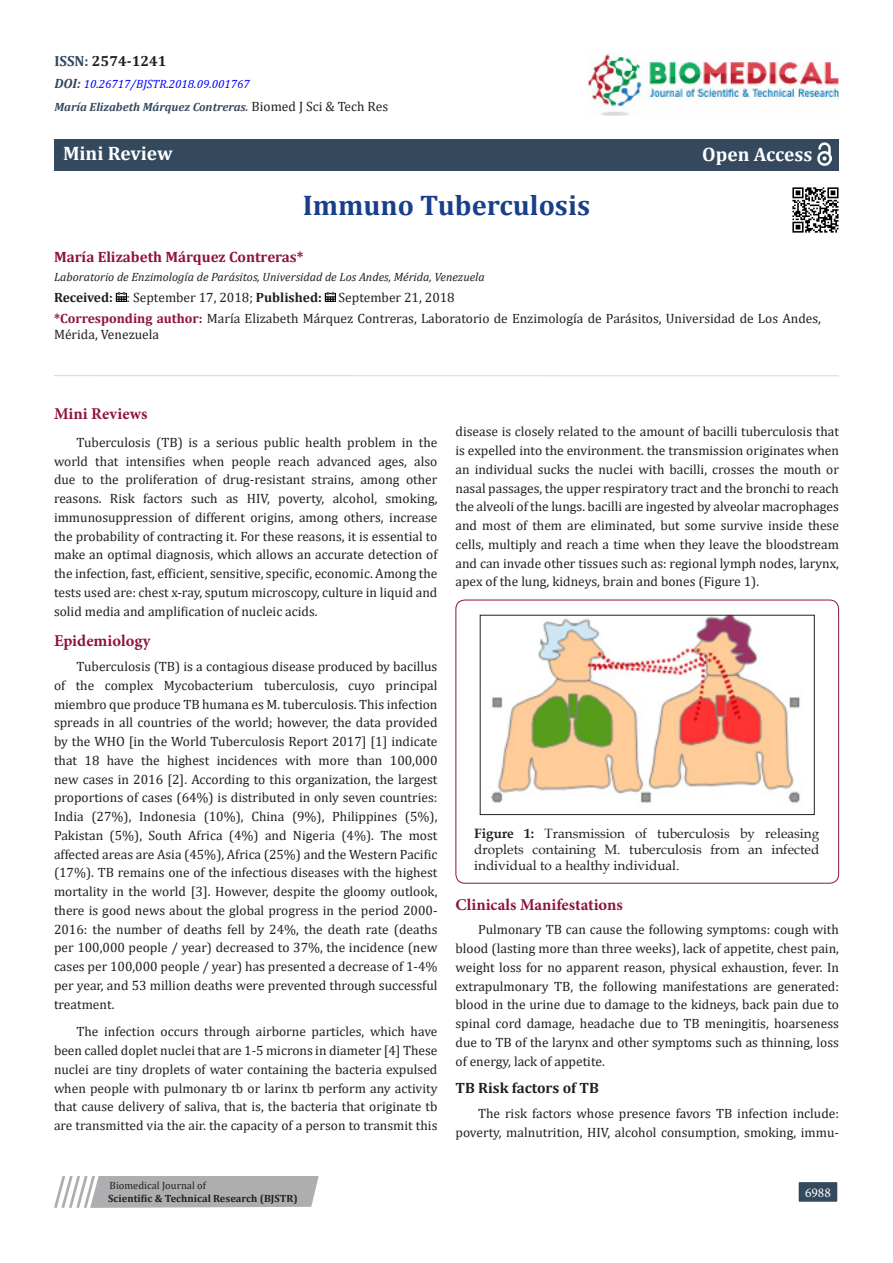
<style>
.page{position:relative;width:893px;height:1263px;background:#fff}
.page>*{position:absolute;margin:0;border:0;box-sizing:border-box;transform-origin:0 0}
.t1{font:700 28.5px "Cambria";color:#183f89}
.t2{font:700 19.5px "Cambria";color:#fff}
.t3{font:700 16.5px "Minion Pro";color:#8f133a}
.t4{font:700 15px "Cambria";color:#8f133a}
.t5{font:700 15px "Cambria";color:#231f20}
.t6{font:700 14.7px "Cambria";color:#231f20}
.t7{font:13.5px/18.8px "Cambria";color:#231f20;text-align:justify}
.t8{font:13.5px/16.2px "Book Antiqua";color:#231f20;text-align:justify}
.t9{font:13.5px "Minion Pro";color:#fff}
.t10{font:italic 12px "Cambria";color:#231f20}
.t11{font:italic 700 12px "Cambria";color:#34495e}
.t12{font:italic 12px "Cambria";color:#00f}
.t13{font:700 10.5px "Cambria";color:#231f20}
.t14{font:10.5px "Cambria";color:#231f20}
.s1{color:#34495e}
.s2{font-weight:700;font-size:13.5px;color:#34495e}
.s3{font-weight:400;font-size:13.5px;color:#231f20}
.s4{font-weight:400;font-style:normal;font-size:13.5px;color:#231f20}
.s5{font-weight:700}
.s6{font-weight:700;color:#8f133a}
</style>
<div class="page">
<div style="left:798px;top:1181px;width:40px;height:21px;background:#34495e"></div>
<div style="left:797px;top:1180px;width:42px;height:23px;border:2px solid #fff"></div>
<img style="left:587px;top:54px;width:252px;height:62px">
<div style="left:54px;top:139px;width:785px;height:32px;background:#34495e"></div>
<img style="left:817px;top:143px;width:14px;height:23px">
<svg style="left:54px;top:1176px;width:265px;height:32px;background:#b8b8ba"></svg>
<div style="left:455px;top:600px;width:384px;height:283px;border:1px solid #8f133a;border-radius:9px"></div>
<img style="left:491px;top:617px;width:309px;height:186px">
<div style="left:480px;top:615px;width:334px;height:200px;border:1px solid #231f20"></div>
<svg style="left:116px;top:292px;width:11px;height:10px"></svg>
<svg style="left:325px;top:292px;width:11px;height:10px"></svg>
<hr style="left:54px;top:375px;width:785px;height:1px;background:#e0cfe7">
<img style="left:792px;top:187px;width:47px;height:46px">
<p class="t6" style="left:54px;top:50px;width:114px"><span class="s1">ISSN:</span> 2574-1241</p>
<p class="t12" style="left:54px;top:76px;width:197px"><span class="s2">DOI:</span> 10.26717/BJSTR.2018.09.001767</p>
<p class="t11" style="left:54px;top:98px;width:335px">María Elizabeth Márquez Contreras<span class="s3">.</span> <span class="s4">Biomed J Sci &amp; Tech Res</span></p>
<p class="t2" style="left:63px;top:140px;width:111px">Mini Review</p>
<p class="t1" style="left:303px;top:185px;width:289px">Immuno Tuberculosis</p>
<p class="t2" style="left:702px;top:140px;width:112px">Open Access</p>
<p class="t4" style="left:54px;top:246px;width:251px">María Elizabeth Márquez Contreras*</p>
<p class="t10" style="left:54px;top:269px;width:432px">Laboratorio de Enzimología de Parásitos, Universidad de Los Andes, Mérida, Venezuela</p>
<p class="t7" style="left:54px;top:288px;width:402px"><span class="s5">Received:</span> : September 17, 2018; <span class="s5">Published:</span> September 21, 2018</p>
<p class="t7" style="left:54px;top:310px;width:768px;line-height:16.2px"><span class="s6">*Corresponding author:</span> María Elizabeth Márquez Contreras, Laboratorio de Enzimología de Parásitos, Universidad de Los Andes,<br>Mérida, Venezuela</p>
<p class="t3" style="left:54px;top:402px;width:95px">Mini Reviews</p>
<p class="t7" style="left:54px;top:433px;width:385px;text-indent:22px">Tuberculosis (TB) is a serious public health problem in the world that intensifies when people reach advanced ages, also due to the proliferation of drug-resistant strains, among other reasons. Risk factors such as HIV, poverty, alcohol, smoking, immunosuppression of different origins, among others, increase the probability of contracting it. For these reasons, it is essential to make an optimal diagnosis, which allows an accurate detection of the infection, fast, efficient, sensitive, specific, economic. Among the tests used are: chest x-ray, sputum microscopy, culture in liquid and solid media and amplification of nucleic acids.</p>
<p class="t3" style="left:54px;top:629px;width:98px">Epidemiology</p>
<p class="t7" style="left:54px;top:657px;width:385px;text-indent:22px">Tuberculosis (TB) is a contagious disease produced by bacillus of the complex Mycobacterium tuberculosis, cuyo principal miembro que produce TB humana es M. tuberculosis. This infection spreads in all countries of the world; however, the data provided by the WHO [in the World Tuberculosis Report 2017] [1] indicate that 18 have the highest incidences with more than 100,000 new cases in 2016 [2]. According to this organization, the largest proportions of cases (64%) is distributed in only seven countries:<br>India (27%), Indonesia (10%), China (9%), Philippines (5%), Pakistan (5%), South Africa (4%) and Nigeria (4%). The most affected areas are Asia (45%), Africa (25%) and the Western Pacific (17%). TB remains one of the infectious diseases with the highest mortality in the world [3]. However, despite the gloomy outlook, there is good news about the global progress in the period 2000- 2016: the number of deaths fell by 24%, the death rate (deaths per 100,000 people / year) decreased to 37%, the incidence (new cases per 100,000 people / year) has presented a decrease of 1-4% per year, and 53 million deaths were prevented through successful treatment.</p>
<p class="t7" style="left:54px;top:1022px;width:385px;text-indent:22px">The infection occurs through airborne particles, which have been called doplet nuclei that are 1-5 microns in diameter [4] These nuclei are tiny droplets of water containing the bacteria expulsed when people with pulmonary tb or larinx tb perform any activity that cause delivery of saliva, that is, the bacteria that originate tb are transmitted via the air. the capacity of a person to transmit this</p>
<p class="t14" style="left:110px;top:1179px;width:98px">Biomedical Journal of</p>
<p class="t13" style="left:108px;top:1191px;width:191px">Scientific &amp; Technical Research (BJSTR)</p>
<p class="t7" style="left:455px;top:422px;width:385px">disease is closely related to the amount of bacilli tuberculosis that is expelled into the environment. the transmission originates when an individual sucks the nuclei with bacilli, crosses the mouth or nasal passages, the upper respiratory tract and the bronchi to reach the alveoli of the lungs. bacilli are ingested by alveolar macrophages and most of them are eliminated, but some survive inside these cells, multiply and reach a time when they leave the bloodstream and can invade other tissues such as: regional lymph nodes, larynx, apex of the lung, kidneys, brain and bones (Figure 1).</p>
<p class="t8" style="left:474px;top:825px;width:346px"><span class="s5">Figure 1:</span> Transmission of tuberculosis by releasing droplets containing M. tuberculosis from an infected individual to a healthy individual.</p>
<p class="t3" style="left:455px;top:893px;width:169px">Clinicals Manifestations</p>
<p class="t7" style="left:455px;top:920px;width:385px;text-indent:22px">Pulmonary TB can cause the following symptoms: cough with blood (lasting more than three weeks), lack of appetite, chest pain, weight loss for no apparent reason, physical exhaustion, fever. In extrapulmonary TB, the following manifestations are generated: blood in the urine due to damage to the kidneys, back pain due to spinal cord damage, headache due to TB meningitis, hoarseness due to TB of the larynx and other symptoms such as thinning, loss of energy, lack of appetite.</p>
<p class="t5" style="left:455px;top:1077px;width:145px">TB Risk factors of TB</p>
<p class="t7" style="left:455px;top:1104px;width:385px;text-align:right">The risk factors whose presence favors TB infection include: poverty, malnutrition, HIV, alcohol consumption, smoking, immu-</p>
<p class="t9" style="left:805px;top:1183px;width:27px">6988</p>
</div>
